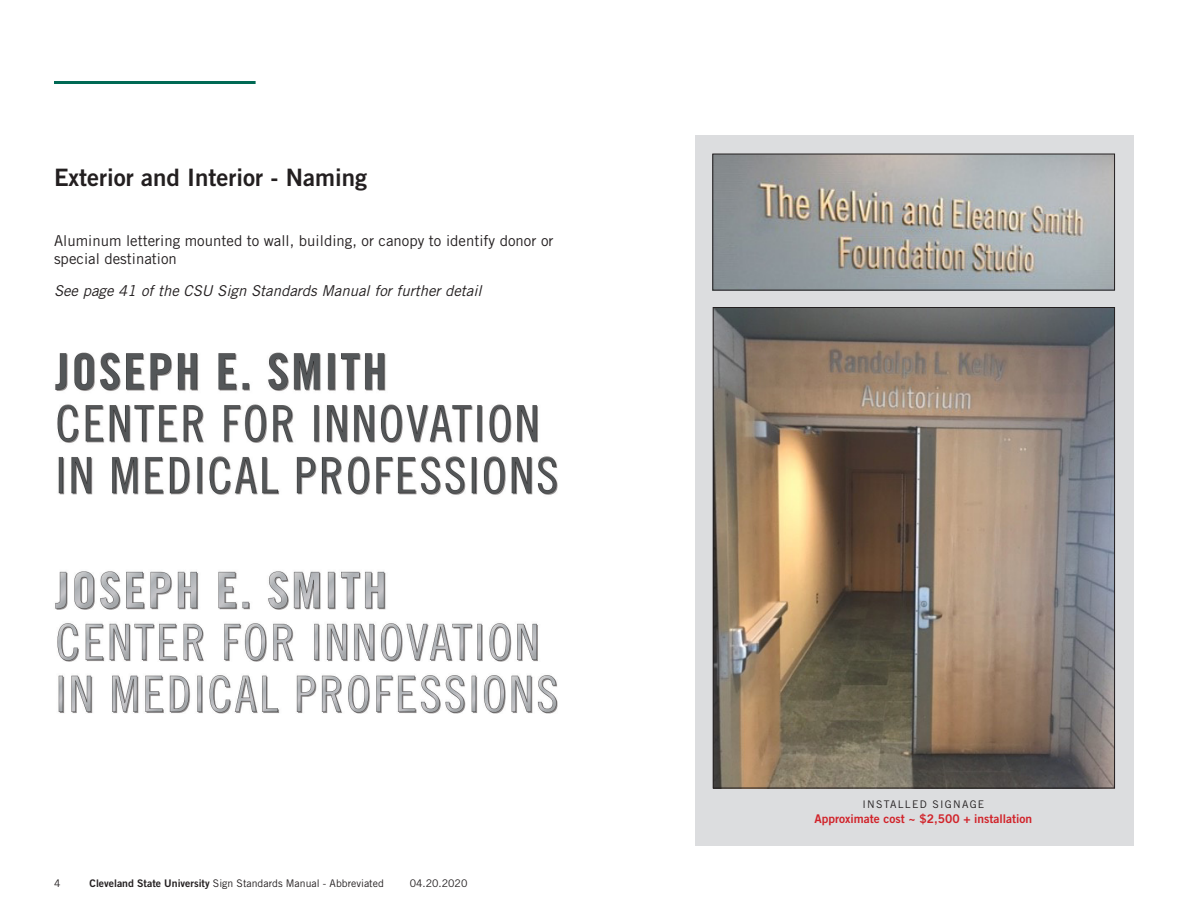
<style>
.page{position:relative;width:1188px;height:918px;background:#fff}
.page>*{position:absolute;margin:0;border:0;box-sizing:border-box;transform-origin:0 0}
.Heading_1{font:24px "Trade Gothic LT Std Bd 2";color:#231f20}
.Paragraph_-_Intro{font:15px/18px "Trade Gothic LT Std";color:#231f20}
.Paragraph_-_Intro-2{font:italic 15px "Trade Gothic LT Std";color:#231f20}
.Paragraph_-_Intro-3{font:12px "Trade Gothic LT Std Bd 2";color:#d1232a}
.Paragraph_-_Intro-4{font:10.5px "Trade Gothic LT Std";color:#231f20}
.Paragraph_-_Intro-5{font:10.5px "Trade Gothic LT Std";letter-spacing:.12em;color:#231f20}
.s1{font-family:"Trade Gothic LT Std Bd 2"}
</style>
<div class="page">
<hr style="left:54px;top:81px;width:202px;height:3px;background:#006954">
<div style="left:695px;top:135px;width:438px;height:711px;background:#dcdddf"></div>
<img style="left:714px;top:156px;width:399px;height:132px">
<div style="left:712px;top:154px;width:403px;height:136px;border:1px solid #231f20"></div>
<img style="left:715px;top:309px;width:398px;height:477px">
<img style="left:55px;top:352px;width:503px;height:362px">
<p class="Heading_1" style="left:54px;top:162px;width:315px">Exterior and Interior - Naming</p>
<p class="Paragraph_-_Intro" style="left:54px;top:232px;width:501px">Aluminum lettering mounted to wall, building, or canopy to identify donor or special destination</p>
<p class="Paragraph_-_Intro-2" style="left:54px;top:281px;width:429px">See page 41 of the CSU Sign Standards Manual for further detail</p>
<p class="Paragraph_-_Intro-4" style="left:54px;top:877px;width:8px">4</p>
<p class="Paragraph_-_Intro-4" style="left:90px;top:877px;width:296px"><span class="s1">Cleveland State University</span> Sign Standards Manual - Abbreviated</p>
<p class="Paragraph_-_Intro-4" style="left:410px;top:877px;width:59px">04.20.2020</p>
<p class="Paragraph_-_Intro-5" style="left:862px;top:798px;width:123px">INSTALLED SIGNAGE</p>
<p class="Paragraph_-_Intro-3" style="left:815px;top:811px;width:219px">Approximate cost ~ $2,500 + installation</p>
</div>
